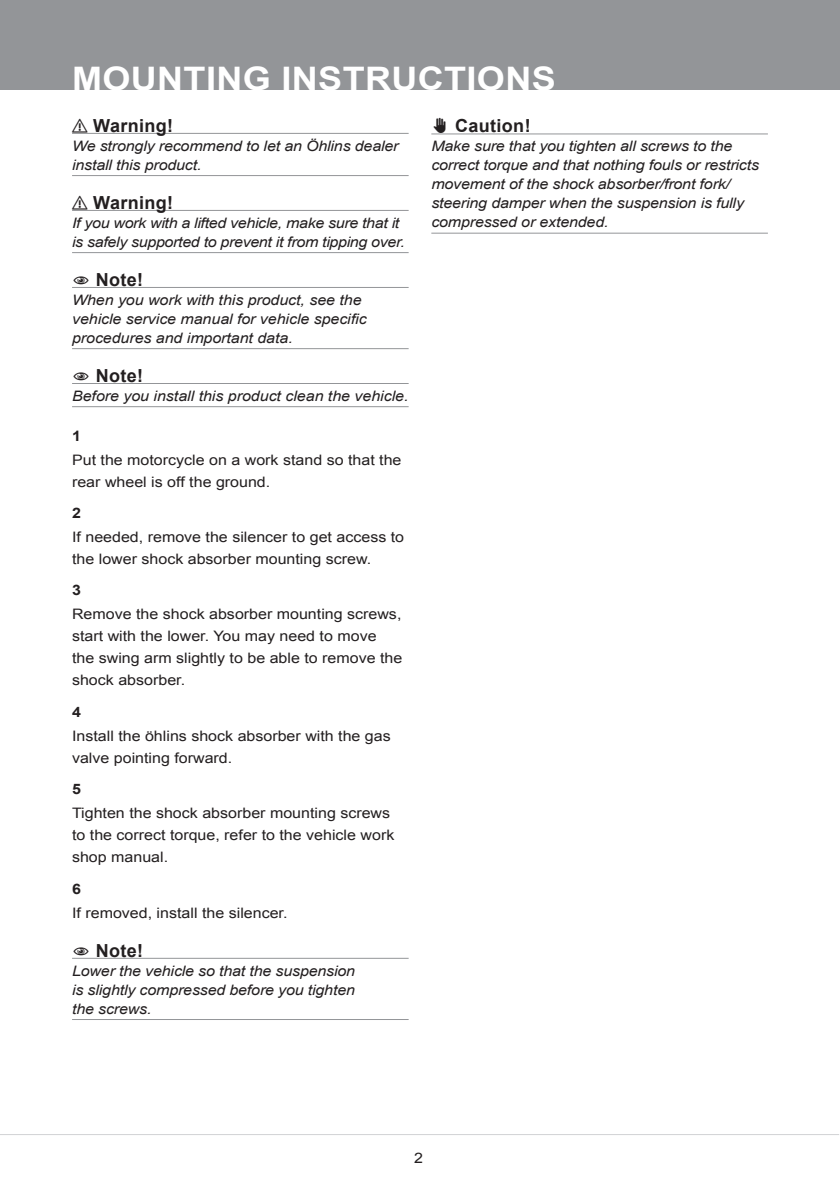
<style>
.page{position:relative;width:840px;height:1191px;background:#fff}
.page>*{position:absolute;margin:0;border:0;box-sizing:border-box;transform-origin:0 0}
._3_Header_Page_heade{font:700 32.4px "Arial";letter-spacing:.01em;color:#fff;scale:1.11 1}
.t1{font:700 18px "Arial";letter-spacing:.02em;color:#231f20}
._9_Body_Type_Italic{font:italic 14.4px/19px "Arial";letter-spacing:-.01em;color:#231f20;scale:1.11 1}
._6_Body_type{font:14.4px/22px "Arial";color:#231f20;scale:1.11 1}
._7_Body_type_StepNo{font:700 14.4px "Arial";color:#231f20;scale:1.11 1}
</style>
<div class="page">
<div style="left:0;top:0;width:839px;height:90px;background:#939598"></div>
<hr style="left:0;top:1134px;width:838px;height:1px;background:#d1d2d4">
<hr style="left:72px;top:958px;width:336px;height:1px;background:#939598">
<hr style="left:72px;top:1019px;width:336px;height:1px;background:#939598">
<hr style="left:72px;top:133px;width:336px;height:1px;background:#939598">
<hr style="left:72px;top:175px;width:336px;height:1px;background:#939598">
<hr style="left:72px;top:210px;width:336px;height:1px;background:#939598">
<hr style="left:72px;top:252px;width:336px;height:1px;background:#939598">
<hr style="left:72px;top:287px;width:336px;height:1px;background:#939598">
<hr style="left:72px;top:348px;width:336px;height:1px;background:#939598">
<hr style="left:72px;top:383px;width:336px;height:1px;background:#939598">
<hr style="left:72px;top:406px;width:336px;height:1px;background:#939598">
<hr style="left:431px;top:134px;width:336px;height:1px;background:#939598">
<hr style="left:431px;top:233px;width:336px;height:1px;background:#939598">
<p class="_3_Header_Page_heade" style="left:72px;top:57px;width:437px">MOUNTING INSTRUCTIONS</p>
<p class="t1" style="left:72px;top:113px;width:103px">⚠ Warning!</p>
<p class="_9_Body_Type_Italic" style="left:72px;top:136px;width:295px">We strongly recommend to let an Öhlins dealer install this product.</p>
<p class="t1" style="left:72px;top:190px;width:103px">⚠ Warning!</p>
<p class="_9_Body_Type_Italic" style="left:72px;top:213px;width:301px">If you work with a lifted vehicle, make sure that it is safely supported to prevent it from tipping over.</p>
<p class="t1" style="left:96px;top:267px;width:49px">Note!</p>
<p class="_9_Body_Type_Italic" style="left:72px;top:290px;width:267px">When you work with this product, see the vehicle service manual for vehicle specific procedures and important data.</p>
<p class="t1" style="left:96px;top:363px;width:49px">Note!</p>
<p class="_9_Body_Type_Italic" style="left:72px;top:386px;width:304px">Before you install this product clean the vehicle.</p>
<p class="t1" style="left:431px;top:114px;width:101px">✋ Caution!</p>
<p class="_9_Body_Type_Italic" style="left:431px;top:137px;width:296px">Make sure that you tighten all screws to the correct torque and that nothing fouls or restricts movement of the shock absorber/front fork/ steering damper when the suspension is fully compressed or extended.</p>
<p class="_7_Body_type_StepNo" style="left:72px;top:426px;width:10px">1</p>
<p class="_6_Body_type" style="left:72px;top:449px;width:298px">Put the motorcycle on a work stand so that the rear wheel is off the ground.</p>
<p class="_7_Body_type_StepNo" style="left:72px;top:503px;width:10px">2</p>
<p class="_6_Body_type" style="left:72px;top:526px;width:300px">If needed, remove the silencer to get access to the lower shock absorber mounting screw.</p>
<p class="_7_Body_type_StepNo" style="left:72px;top:581px;width:10px">3</p>
<p class="_6_Body_type" style="left:72px;top:603px;width:299px">Remove the shock absorber mounting screws, start with the lower. You may need to move the swing arm slightly to be able to remove the shock absorber.</p>
<p class="_7_Body_type_StepNo" style="left:72px;top:702px;width:10px">4</p>
<p class="_6_Body_type" style="left:72px;top:725px;width:288px">Install the öhlins shock absorber with the gas valve pointing forward.</p>
<p class="_7_Body_type_StepNo" style="left:72px;top:779px;width:10px">5</p>
<p class="_6_Body_type" style="left:72px;top:802px;width:292px">Tighten the shock absorber mounting screws to the correct torque, refer to the vehicle work shop manual.</p>
<p class="_7_Body_type_StepNo" style="left:72px;top:879px;width:10px">6</p>
<p class="_6_Body_type" style="left:72px;top:901px;width:195px">If removed, install the silencer.</p>
<p class="t1" style="left:96px;top:938px;width:49px">Note!</p>
<p class="_9_Body_Type_Italic" style="left:72px;top:961px;width:256px;text-align:justify">Lower the vehicle so that the suspension is slightly compressed before you tighten the screws.</p>
<p class="_6_Body_type" style="left:414px;top:1147px;width:10px">2</p>
</div>
